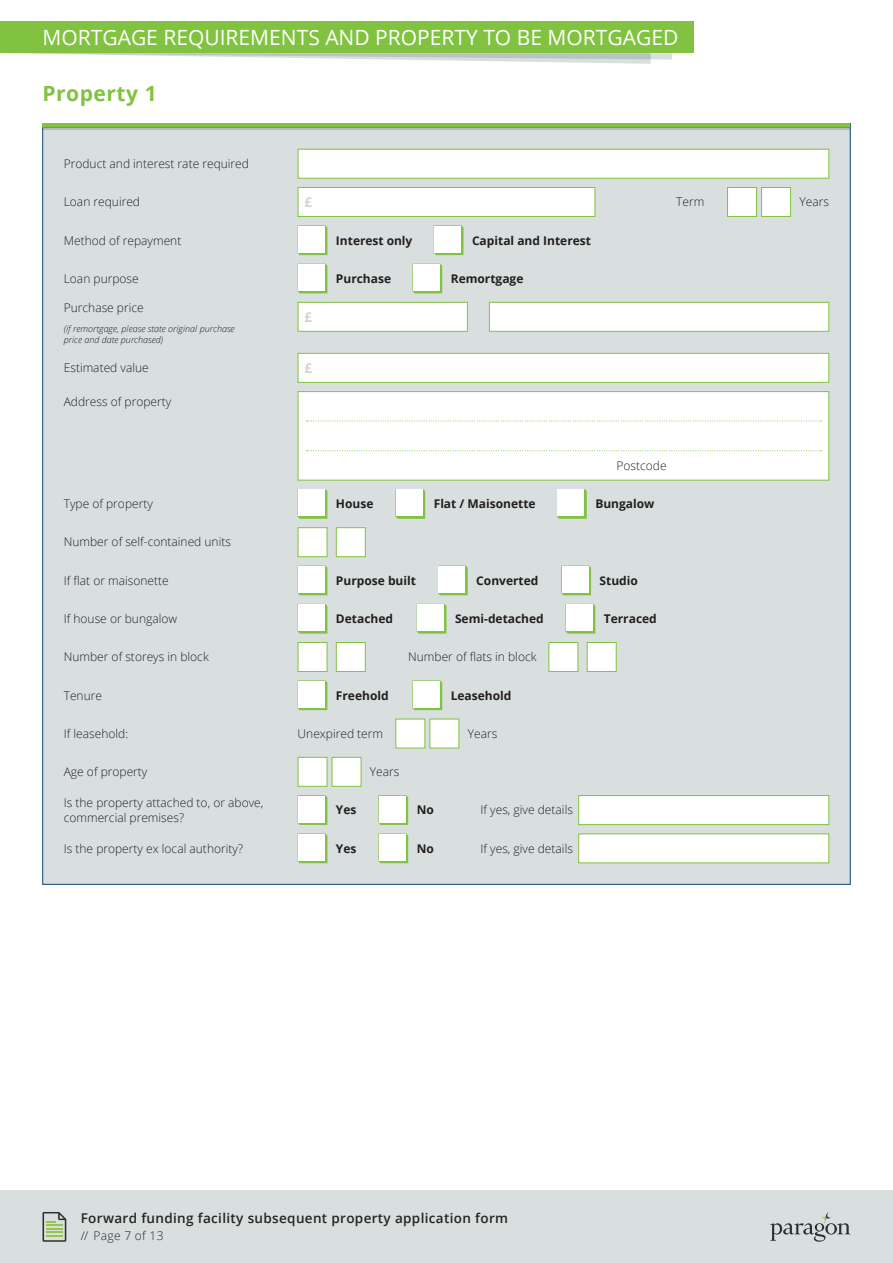
<style>
.page{position:relative;width:893px;height:1263px;background:#fff}
.page>*{position:absolute;margin:0;border:0;box-sizing:border-box;transform-origin:0 0}
.t1{font:21px "Open Sans";color:#fff}
.t2{font:700 21px "Open Sans";letter-spacing:.025em;color:#81c340}
.t3{font:600 13.5px "Open Sans";letter-spacing:.025em;color:#252423}
.t4{font:700 13.5px "Open Sans";color:#231f20}
.t5{font:300 12px/14.4px "Open Sans";color:#231f20}
.t6{font:700 12px "Open Sans";color:#231f20}
.t7{font:300 12px "Open Sans";letter-spacing:.025em;color:#252423}
.t8{font:italic 300 9px/10.8px "Open Sans";color:#231f20}
</style>
<div class="page">
<div style="left:0;top:1191px;width:893px;height:72px;background:#d9dfdf"></div>
<svg style="left:43px;top:1212px;width:23px;height:30px"></svg>
<svg style="left:770px;top:1212px;width:80px;height:30px"></svg>
<div style="left:43px;top:123px;width:807px;height:761px;background:#d9dfdf"></div>
<div style="left:43px;top:123px;width:807px;height:5px;background:#81c340"></div>
<hr style="left:43px;top:128px;width:807px;height:2px;background:#252423">
<div style="left:0;top:21px;width:693px;height:32px;background:#81c340"></div>
<svg style="left:10px;top:53px;width:662px;height:11px"></svg>
<div style="left:298px;top:149px;width:531px;height:30px;background:#fff;border:1px solid #81c340"></div>
<div style="left:298px;top:527px;width:29px;height:30px;background:#fff;border:1px solid #81c340"></div>
<div style="left:298px;top:642px;width:29px;height:30px;background:#fff;border:1px solid #81c340"></div>
<div style="left:549px;top:642px;width:29px;height:30px;background:#fff;border:1px solid #81c340"></div>
<div style="left:336px;top:527px;width:30px;height:30px;background:#fff;border:1px solid #81c340"></div>
<div style="left:336px;top:642px;width:30px;height:30px;background:#fff;border:1px solid #81c340"></div>
<div style="left:587px;top:642px;width:30px;height:30px;background:#fff;border:1px solid #81c340"></div>
<div style="left:298px;top:187px;width:297px;height:30px;background:#fff;border:1px solid #81c340"></div>
<div style="left:298px;top:353px;width:531px;height:30px;background:#fff;border:1px solid #81c340"></div>
<div style="left:298px;top:302px;width:170px;height:30px;background:#fff;border:1px solid #81c340"></div>
<div style="left:489px;top:302px;width:340px;height:30px;background:#fff;border:1px solid #81c340"></div>
<div style="left:727px;top:187px;width:30px;height:30px;background:#fff;border:1px solid #81c340"></div>
<div style="left:395px;top:719px;width:30px;height:29px;background:#fff"></div>
<div style="left:298px;top:757px;width:29px;height:30px;background:#fff;border:1px solid #81c340"></div>
<div style="left:761px;top:187px;width:30px;height:30px;background:#fff;border:1px solid #81c340"></div>
<div style="left:429px;top:719px;width:30px;height:29px;background:#fff"></div>
<div style="left:332px;top:757px;width:29px;height:30px;background:#fff;border:1px solid #81c340"></div>
<svg style="left:298px;top:225px;width:29px;height:30px"></svg>
<div style="left:298px;top:226px;width:27px;height:26px;background:#fff"></div>
<svg style="left:298px;top:264px;width:29px;height:29px"></svg>
<div style="left:298px;top:264px;width:27px;height:27px;background:#fff"></div>
<svg style="left:298px;top:489px;width:29px;height:30px"></svg>
<div style="left:298px;top:490px;width:27px;height:26px;background:#fff"></div>
<svg style="left:298px;top:566px;width:29px;height:29px"></svg>
<div style="left:298px;top:566px;width:27px;height:26px;background:#fff"></div>
<svg style="left:298px;top:680px;width:29px;height:30px"></svg>
<div style="left:298px;top:681px;width:27px;height:26px;background:#fff"></div>
<svg style="left:412px;top:680px;width:30px;height:30px"></svg>
<div style="left:413px;top:681px;width:26px;height:26px;background:#fff"></div>
<svg style="left:298px;top:604px;width:29px;height:30px"></svg>
<div style="left:298px;top:605px;width:27px;height:26px;background:#fff"></div>
<svg style="left:566px;top:604px;width:29px;height:30px"></svg>
<div style="left:566px;top:605px;width:26px;height:26px;background:#fff"></div>
<svg style="left:417px;top:604px;width:29px;height:30px"></svg>
<div style="left:417px;top:605px;width:27px;height:26px;background:#fff"></div>
<svg style="left:561px;top:566px;width:30px;height:29px"></svg>
<div style="left:562px;top:566px;width:26px;height:26px;background:#fff"></div>
<svg style="left:438px;top:566px;width:30px;height:29px"></svg>
<div style="left:439px;top:566px;width:26px;height:26px;background:#fff"></div>
<svg style="left:557px;top:489px;width:30px;height:30px"></svg>
<div style="left:558px;top:490px;width:26px;height:26px;background:#fff"></div>
<svg style="left:395px;top:489px;width:30px;height:30px"></svg>
<div style="left:396px;top:490px;width:26px;height:26px;background:#fff"></div>
<svg style="left:434px;top:225px;width:29px;height:30px"></svg>
<div style="left:434px;top:226px;width:27px;height:26px;background:#fff"></div>
<svg style="left:412px;top:264px;width:30px;height:29px"></svg>
<div style="left:413px;top:264px;width:26px;height:27px;background:#fff"></div>
<div style="left:298px;top:391px;width:531px;height:89px;background:#fff;border:1px solid #81c340"></div>
<svg style="left:307px;top:450px;width:514px;height:1px"></svg>
<svg style="left:307px;top:421px;width:514px;height:1px"></svg>
<svg style="left:298px;top:795px;width:29px;height:30px"></svg>
<div style="left:298px;top:796px;width:27px;height:26px;background:#fff"></div>
<svg style="left:298px;top:833px;width:29px;height:30px"></svg>
<div style="left:298px;top:834px;width:27px;height:26px;background:#fff"></div>
<svg style="left:378px;top:795px;width:30px;height:30px"></svg>
<div style="left:379px;top:796px;width:26px;height:26px;background:#fff"></div>
<svg style="left:378px;top:833px;width:30px;height:30px"></svg>
<div style="left:379px;top:834px;width:26px;height:26px;background:#fff"></div>
<div style="left:578px;top:795px;width:251px;height:30px;background:#fff;border:1px solid #81c340"></div>
<div style="left:578px;top:833px;width:251px;height:30px;background:#fff;border:1px solid #81c340"></div>
<h1 class="t1" style="left:43px;top:23px;width:637px">MORTGAGE REQUIREMENTS AND PROPERTY TO BE MORTGAGED</h1>
<h1 class="t2" style="left:43px;top:79px;width:116px">Property 1</h1>
<p class="t5" style="left:64px;top:156px;width:187px">Product and interest rate required</p>
<p class="t5" style="left:64px;top:194px;width:78px">Loan required</p>
<p class="t5" style="left:676px;top:194px;width:30px">Term</p>
<p class="t5" style="left:64px;top:233px;width:119px">Method of repayment</p>
<p class="t4" style="left:304px;top:192px;width:9px">£</p>
<p class="t6" style="left:336px;top:232px;width:78px">Interest only</p>
<p class="t6" style="left:336px;top:270px;width:57px">Purchase</p>
<p class="t6" style="left:472px;top:232px;width:121px">Capital and Interest</p>
<p class="t6" style="left:451px;top:270px;width:74px">Remortgage</p>
<p class="t5" style="left:64px;top:271px;width:76px">Loan purpose</p>
<p class="t5" style="left:64px;top:301px;width:82px">Purchase price</p>
<p class="t8" style="left:64px;top:323px;width:172px">(if remortgage, please state original purchase price and date purchased)</p>
<p class="t5" style="left:64px;top:360px;width:87px">Estimated value</p>
<p class="t5" style="left:64px;top:394px;width:109px">Address of property</p>
<p class="t4" style="left:304px;top:307px;width:9px">£</p>
<p class="t4" style="left:304px;top:358px;width:9px">£</p>
<p class="t5" style="left:617px;top:458px;width:52px">Postcode</p>
<p class="t5" style="left:64px;top:496px;width:91px">Type of property</p>
<p class="t5" style="left:64px;top:535px;width:169px">Number of self-contained units</p>
<p class="t5" style="left:64px;top:573px;width:106px">If flat or maisonette</p>
<p class="t5" style="left:64px;top:611px;width:115px">If house or bungalow</p>
<p class="t5" style="left:64px;top:649px;width:147px">Number of storeys in block</p>
<p class="t5" style="left:408px;top:649px;width:130px">Number of flats in block</p>
<p class="t6" style="left:434px;top:495px;width:103px">Flat / Maisonette</p>
<p class="t6" style="left:595px;top:495px;width:61px">Bungalow</p>
<p class="t6" style="left:336px;top:495px;width:39px">House</p>
<p class="t6" style="left:476px;top:572px;width:64px">Converted</p>
<p class="t6" style="left:600px;top:572px;width:40px">Studio</p>
<p class="t6" style="left:336px;top:572px;width:82px">Purpose built</p>
<p class="t6" style="left:336px;top:610px;width:59px">Detached</p>
<p class="t6" style="left:455px;top:610px;width:90px">Semi-detached</p>
<p class="t6" style="left:604px;top:610px;width:55px">Terraced</p>
<p class="t6" style="left:336px;top:687px;width:54px">Freehold</p>
<p class="t6" style="left:451px;top:687px;width:62px">Leasehold</p>
<p class="t5" style="left:64px;top:688px;width:40px">Tenure</p>
<p class="t5" style="left:64px;top:726px;width:66px">If leasehold:</p>
<p class="t5" style="left:298px;top:726px;width:87px">Unexpired term</p>
<p class="t5" style="left:64px;top:764px;width:85px">Age of property</p>
<p class="t5" style="left:468px;top:726px;width:31px">Years</p>
<p class="t5" style="left:370px;top:764px;width:31px">Years</p>
<p class="t5" style="left:64px;top:795px;width:201px">Is the property attached to, or above, commercial premises?</p>
<p class="t5" style="left:64px;top:841px;width:181px">Is the property ex local authority?</p>
<p class="t6" style="left:336px;top:801px;width:22px">Yes</p>
<p class="t6" style="left:336px;top:840px;width:22px">Yes</p>
<p class="t6" style="left:417px;top:801px;width:19px">No</p>
<p class="t6" style="left:417px;top:840px;width:19px">No</p>
<p class="t5" style="left:480px;top:802px;width:94px">If yes, give details</p>
<p class="t5" style="left:480px;top:841px;width:94px">If yes, give details</p>
<p class="t5" style="left:799px;top:194px;width:31px">Years</p>
<p class="t3" style="left:81px;top:1209px;width:429px">Forward funding facility subsequent property application form</p>
<p class="t7" style="left:81px;top:1227px;width:84px">/// Page 7 of 13</p>
</div>
